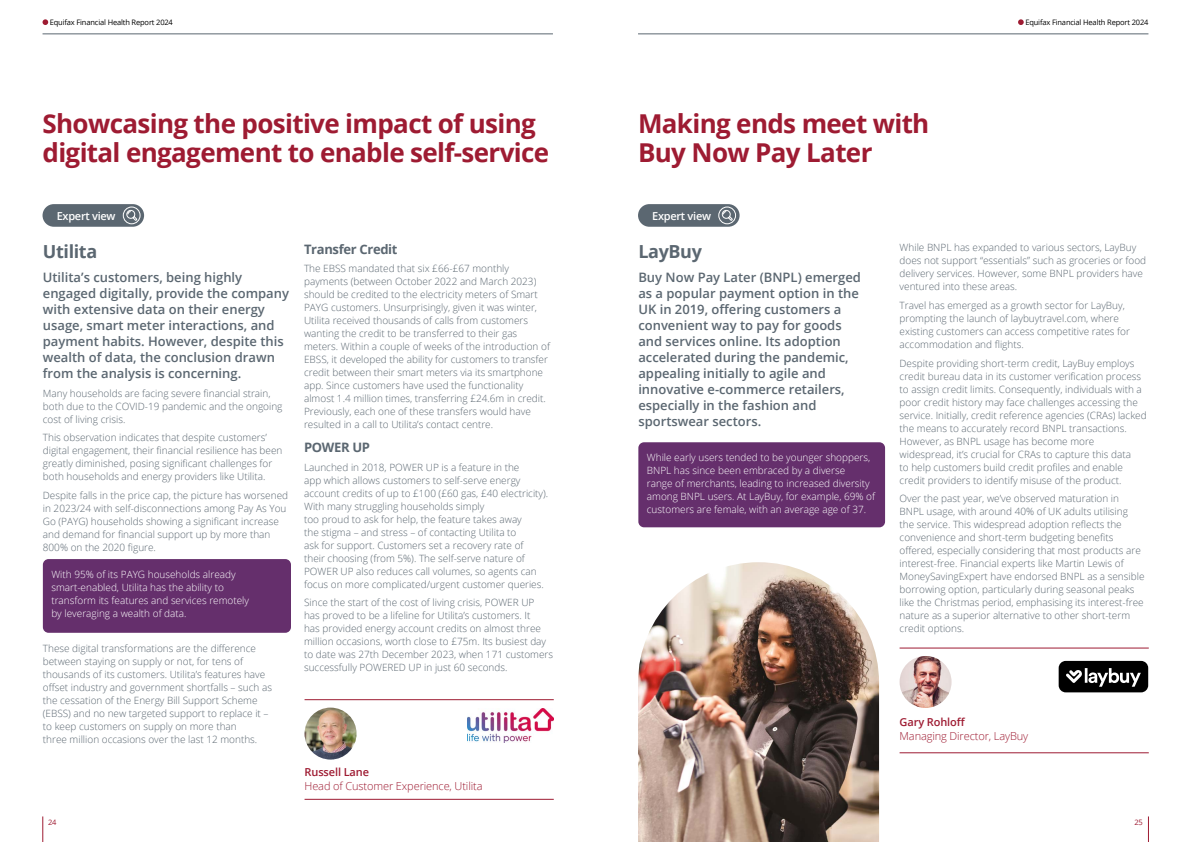
<style>
.page{position:relative;width:1191px;height:842px;background:#fff}
.page>*{position:absolute;margin:0;border:0;box-sizing:border-box;transform-origin:0 0}
.t1{font:700 26px/29px "Open Sans";letter-spacing:-.025em;color:#9e1b32}
.t2{font:700 18px "Open Sans";letter-spacing:-.02em;color:#5b6771}
.t3{font:600 13px/16px "Open Sans";color:#5b6771}
.t4{font:700 13px "Open Sans";letter-spacing:-.025em;color:#5b6771}
.t5{font:300 11px "Open Sans";letter-spacing:-.01em;color:#9e1b32}
.t6{font:600 11px "Open Sans";letter-spacing:-.01em;color:#9e1b32}
.t7{font:600 11px "Open Sans";letter-spacing:-.025em;color:#fff}
.t8{font:300 10px/13px "Open Sans";color:#5b6771}
.t9{font:300 10px/13px "Open Sans";color:#fff}
.t10{font:7.5px "Open Sans";letter-spacing:-.02em;color:#000}
.t11{font:7.5px "Open Sans";color:#9e1b32}
</style>
<div class="page">
<div style="left:43px;top:559px;width:248px;height:74px;background:#652f6c;border-radius:6px"></div>
<img style="left:304px;top:708px;width:52px;height:51px;border-radius:26px">
<hr style="left:304px;top:699px;width:250px;height:1px;background:#9e1b32">
<hr style="left:304px;top:799px;width:250px;height:1px;background:#9e1b32">
<img style="left:468px;top:708px;width:85px;height:34px">
<img style="left:899px;top:656px;width:52px;height:52px;border-radius:26px">
<hr style="left:899px;top:648px;width:249px;height:1px;background:#9e1b32">
<hr style="left:899px;top:753px;width:249px;height:1px;background:#9e1b32">
<div style="left:638px;top:442px;width:247px;height:85px;background:#652f6c;border-radius:6px"></div>
<img style="left:638px;top:562px;width:241px;height:280px">
<div style="left:43px;top:204px;width:101px;height:23px;background:#5b6771;border-radius:11px"></div>
<div style="left:123px;top:207px;width:17px;height:17px;border:1px solid #fff;border-radius:50%"></div>
<svg style="left:126px;top:210px;width:11px;height:11px"></svg>
<div style="left:638px;top:204px;width:101px;height:23px;background:#5b6771;border-radius:11px"></div>
<div style="left:718px;top:207px;width:18px;height:17px;border:1px solid #fff;border-radius:50%"></div>
<svg style="left:722px;top:210px;width:10px;height:11px"></svg>
<div style="left:1058px;top:661px;width:90px;height:31px;background:#000;border-radius:7px"></div>
<svg style="left:1066px;top:668px;width:74px;height:19px"></svg>
<svg style="left:43px;top:816px;width:1px;height:26px"></svg>
<svg style="left:1148px;top:816px;width:1px;height:26px"></svg>
<svg style="left:43px;top:19px;width:5px;height:6px"></svg>
<hr style="left:43px;top:34px;width:510px;height:1px;background:#5b6771">
<svg style="left:1018px;top:19px;width:5px;height:6px"></svg>
<hr style="left:638px;top:34px;width:510px;height:1px;background:#5b6771">
<p class="t10" style="left:50px;top:17px;width:125px">Equifax Financial Health Report 2024</p>
<p class="t10" style="left:1025px;top:17px;width:125px">Equifax Financial Health Report 2024</p>
<h1 class="t1" style="left:43px;top:109px;width:508px">Showcasing the positive impact of using digital engagement to enable self-service</h1>
<h1 class="t1" style="left:638px;top:109px;width:293px">Making ends meet with<br>Buy Now Pay Later</h1>
<p class="t7" style="left:57px;top:208px;width:60px">Expert view</p>
<p class="t7" style="left:652px;top:208px;width:60px">Expert view</p>
<h2 class="t2" style="left:43px;top:238px;width:56px">Utilita</h2>
<p class="t3" style="left:43px;top:269px;width:248px">Utilita’s customers, being highly engaged digitally, provide the company with extensive data on their energy usage, smart meter interactions, and payment habits. However, despite this wealth of data, the conclusion drawn from the analysis is concerning.</p>
<p class="t8" style="left:43px;top:386px;width:241px">Many households are facing severe financial strain, both due to the COVID-19 pandemic and the ongoing cost of living crisis.</p>
<p class="t8" style="left:43px;top:431px;width:241px">This observation indicates that despite customers’ digital engagement, their financial resilience has been greatly diminished, posing significant challenges for both households and energy providers like Utilita.</p>
<p class="t8" style="left:43px;top:489px;width:247px">Despite falls in the price cap, the picture has worsened in 2023/24 with self-disconnections among Pay As You Go (PAYG) households showing a significant increase and demand for financial support up by more than 800% on the 2020 figure.</p>
<p class="t9" style="left:51px;top:568px;width:199px">With 95% of its PAYG households already smart-enabled, Utilita has the ability to transform its features and services remotely by leveraging a wealth of data.</p>
<p class="t8" style="left:43px;top:641px;width:231px">These digital transformations are the difference between staying on supply or not, for tens of thousands of its customers. Utilita’s features have offset industry and government shortfalls – such as the cessation of the Energy Bill Support Scheme (EBSS) and no new targeted support to replace it – to keep customers on supply on more than<br>three million occasions over the last 12 months.</p>
<h3 class="t4" style="left:304px;top:240px;width:95px">Transfer Credit</h3>
<p class="t8" style="left:304px;top:262px;width:247px">The EBSS mandated that six £66-£67 monthly payments (between October 2022 and March 2023) should be credited to the electricity meters of Smart PAYG customers. Unsurprisingly, given it was winter, Utilita received thousands of calls from customers wanting the credit to be transferred to their gas meters. Within a couple of weeks of the introduction of EBSS, it developed the ability for customers to transfer credit between their smart meters via its smartphone app. Since customers have used the functionality almost 1.4 million times, transferring £24.6m in credit.<br>Previously, each one of these transfers would have resulted in a call to Utilita’s contact centre.</p>
<h3 class="t4" style="left:304px;top:438px;width:68px">POWER UP</h3>
<p class="t8" style="left:304px;top:460px;width:246px">Launched in 2018, POWER UP is a feature in the<br>app which allows customers to self-serve energy account credits of up to £100 (£60 gas, £40 electricity).<br>With many struggling households simply<br>too proud to ask for help, the feature takes away<br>the stigma – and stress – of contacting Utilita to<br>ask for support. Customers set a recovery rate of<br>their choosing (from 5%). The self-serve nature of POWER UP also reduces call volumes, so agents can focus on more complicated/urgent customer queries.</p>
<p class="t8" style="left:304px;top:596px;width:250px">Since the start of the cost of living crisis, POWER UP<br>has proved to be a lifeline for Utilita’s customers. It<br>has provided energy account credits on almost three million occasions, worth close to £75m. Its busiest day to date was 27th December 2023, when 171 customers successfully POWERED UP in just 60 seconds.</p>
<p class="t6" style="left:304px;top:764px;width:66px">Russell Lane</p>
<p class="t5" style="left:304px;top:778px;width:179px">Head of Customer Experience, Utilita</p>
<h2 class="t2" style="left:638px;top:238px;width:65px">LayBuy</h2>
<p class="t3" style="left:638px;top:269px;width:224px">Buy Now Pay Later (BNPL) emerged as a popular payment option in the<br>UK in 2019, offering customers a convenient way to pay for goods and services online. Its adoption accelerated during the pandemic, appealing initially to agile and innovative e-commerce retailers, especially in the fashion and sportswear sectors.</p>
<p class="t9" style="left:647px;top:451px;width:230px">While early users tended to be younger shoppers, BNPL has since been embraced by a diverse<br>range of merchants, leading to increased diversity among BNPL users. At LayBuy, for example, 69% of customers are female, with an average age of 37.</p>
<p class="t8" style="left:899px;top:241px;width:248px">While BNPL has expanded to various sectors, LayBuy does not support “essentials” such as groceries or food delivery services. However, some BNPL providers have ventured into these areas.</p>
<p class="t8" style="left:899px;top:299px;width:232px">Travel has emerged as a growth sector for LayBuy, prompting the launch of laybuytravel.com, where existing customers can access competitive rates for accommodation and flights.</p>
<p class="t8" style="left:899px;top:356px;width:248px">Despite providing short-term credit, LayBuy employs credit bureau data in its customer verification process to assign credit limits. Consequently, individuals with a poor credit history may face challenges accessing the service. Initially, credit reference agencies (CRAs) lacked the means to accurately record BNPL transactions.<br>However, as BNPL usage has become more widespread, it’s crucial for CRAs to capture this data<br>to help customers build credit profiles and enable credit providers to identify misuse of the product.</p>
<p class="t8" style="left:899px;top:492px;width:246px">Over the past year, we’ve observed maturation in BNPL usage, with around 40% of UK adults utilising the service. This widespread adoption reflects the convenience and short-term budgeting benefits offered, especially considering that most products are interest-free. Financial experts like Martin Lewis of MoneySavingExpert have endorsed BNPL as a sensible borrowing option, particularly during seasonal peaks like the Christmas period, emphasising its interest-free nature as a superior alternative to other short-term credit options.</p>
<p class="t6" style="left:899px;top:715px;width:67px">Gary Rohloff</p>
<p class="t5" style="left:899px;top:729px;width:130px">Managing Director, LayBuy</p>
<p class="t11" style="left:48px;top:817px;width:10px">24</p>
<p class="t11" style="left:1134px;top:817px;width:10px">25</p>
</div>
